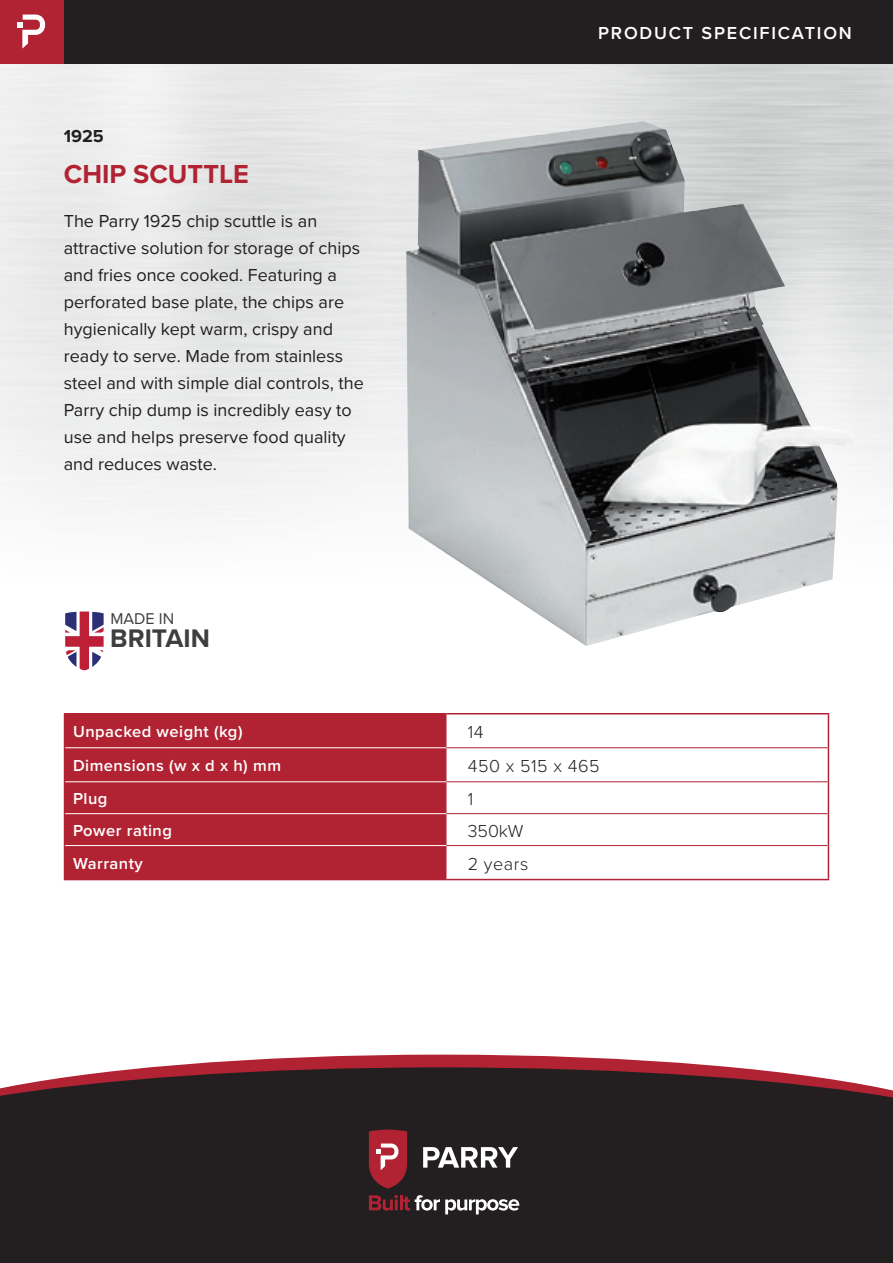
<style>
.page{position:relative;width:893px;height:1263px;background:#fff}
.page>*{position:absolute;margin:0;border:0;box-sizing:border-box;transform-origin:0 0}
.t1{font:700 27px "Proxima Nova";color:#b12332}
.t2{font:700 26.4px "Proxima Nova";color:#3e3e3f}
.t3{font:18px/27px "Proxima Nova";color:#231f20}
.t4{font:300 18px "Proxima Nova";letter-spacing:.03em;color:#231f20}
.t5{font:600 18px "Proxima Nova";letter-spacing:.1em;color:#fff}
.t6{font:700 18px "Proxima Nova";color:#231f20}
.t7{font:600 16.5px "Proxima Nova";letter-spacing:.03em;color:#fff}
.t8{font:16.2px "Proxima Nova";color:#3e3e3f}
</style>
<div class="page">
<div style="left:0;top:1100px;width:893px;height:163px;background:#231f20"></div>
<svg style="left:0;top:1054px;width:893px;height:46px"></svg>
<div style="left:65px;top:714px;width:381px;height:165px;background:#b12332"></div>
<hr style="left:64px;top:713px;width:382px;height:1px;background:#b12332">
<hr style="left:64px;top:714px;width:1px;height:34px;background:#b12332">
<hr style="left:446px;top:713px;width:383px;height:1px;background:#b12332">
<hr style="left:828px;top:714px;width:1px;height:34px;background:#b12332">
<hr style="left:64px;top:748px;width:1px;height:34px;background:#b12332">
<hr style="left:828px;top:748px;width:1px;height:34px;background:#b12332">
<hr style="left:64px;top:782px;width:1px;height:32px;background:#b12332">
<hr style="left:64px;top:814px;width:1px;height:31px;background:#b12332">
<hr style="left:64px;top:845px;width:1px;height:34px;background:#b12332">
<hr style="left:828px;top:845px;width:1px;height:34px;background:#b12332">
<hr style="left:64px;top:879px;width:382px;height:1px;background:#b12332">
<hr style="left:446px;top:879px;width:383px;height:1px;background:#b12332">
<hr style="left:65px;top:747px;width:381px;height:1px;background:#fff">
<hr style="left:65px;top:781px;width:381px;height:1px;background:#fff">
<hr style="left:65px;top:813px;width:381px;height:1px;background:#fff">
<hr style="left:65px;top:845px;width:381px;height:1px;background:#fff">
<hr style="left:446px;top:747px;width:382px;height:1px;background:#b12332">
<hr style="left:446px;top:845px;width:382px;height:1px;background:#b12332">
<hr style="left:446px;top:781px;width:382px;height:1px;background:#b12332">
<hr style="left:446px;top:813px;width:382px;height:1px;background:#b12332">
<hr style="left:828px;top:782px;width:1px;height:32px;background:#b12332">
<hr style="left:828px;top:814px;width:1px;height:31px;background:#b12332">
<div style="left:0;top:0;width:893px;height:64px;background:#231f20"></div>
<div style="left:0;top:0;width:64px;height:64px;background:#b12332"></div>
<svg style="left:17px;top:15px;width:28px;height:33px"></svg>
<svg style="left:423px;top:1147px;width:95px;height:20px"></svg>
<svg style="left:369px;top:1130px;width:38px;height:58px"></svg>
<svg style="left:369px;top:1195px;width:150px;height:19px"></svg>
<svg style="left:65px;top:611px;width:39px;height:59px"></svg>
<img style="left:406px;top:121px;width:451px;height:525px">
<p class="t6" style="left:64px;top:125px;width:42px">1925</p>
<h1 class="t1" style="left:64px;top:158px;width:187px">CHIP SCUTTLE</h1>
<p class="t3" style="left:64px;top:208px;width:302px">The Parry 1925 chip scuttle is an attractive solution for storage of chips and fries once cooked. Featuring a perforated base plate, the chips are hygienically kept warm, crispy and ready to serve. Made from stainless steel and with simple dial controls, the Parry chip dump is incredibly easy to use and helps preserve food quality and reduces waste.</p>
<p class="t8" style="left:111px;top:609px;width:65px">MADE IN</p>
<h2 class="t2" style="left:110px;top:622px;width:101px">BRITAIN</h2>
<p class="t5" style="left:598px;top:22px;width:255px">PRODUCT SPECIFICATION</p>
<p class="t7" style="left:73px;top:722px;width:171px">Unpacked weight (kg)</p>
<p class="t4" style="left:468px;top:721px;width:17px">14</p>
<p class="t7" style="left:73px;top:756px;width:210px">Dimensions (w x d x h) mm</p>
<p class="t4" style="left:468px;top:755px;width:133px">450 x 515 x 465</p>
<p class="t7" style="left:73px;top:789px;width:36px">Plug</p>
<p class="t4" style="left:468px;top:788px;width:7px">1</p>
<p class="t7" style="left:73px;top:821px;width:101px">Power rating</p>
<p class="t4" style="left:468px;top:820px;width:57px">350kW</p>
<p class="t7" style="left:73px;top:854px;width:71px">Warranty</p>
<p class="t4" style="left:468px;top:853px;width:62px">2 years</p>
</div>
